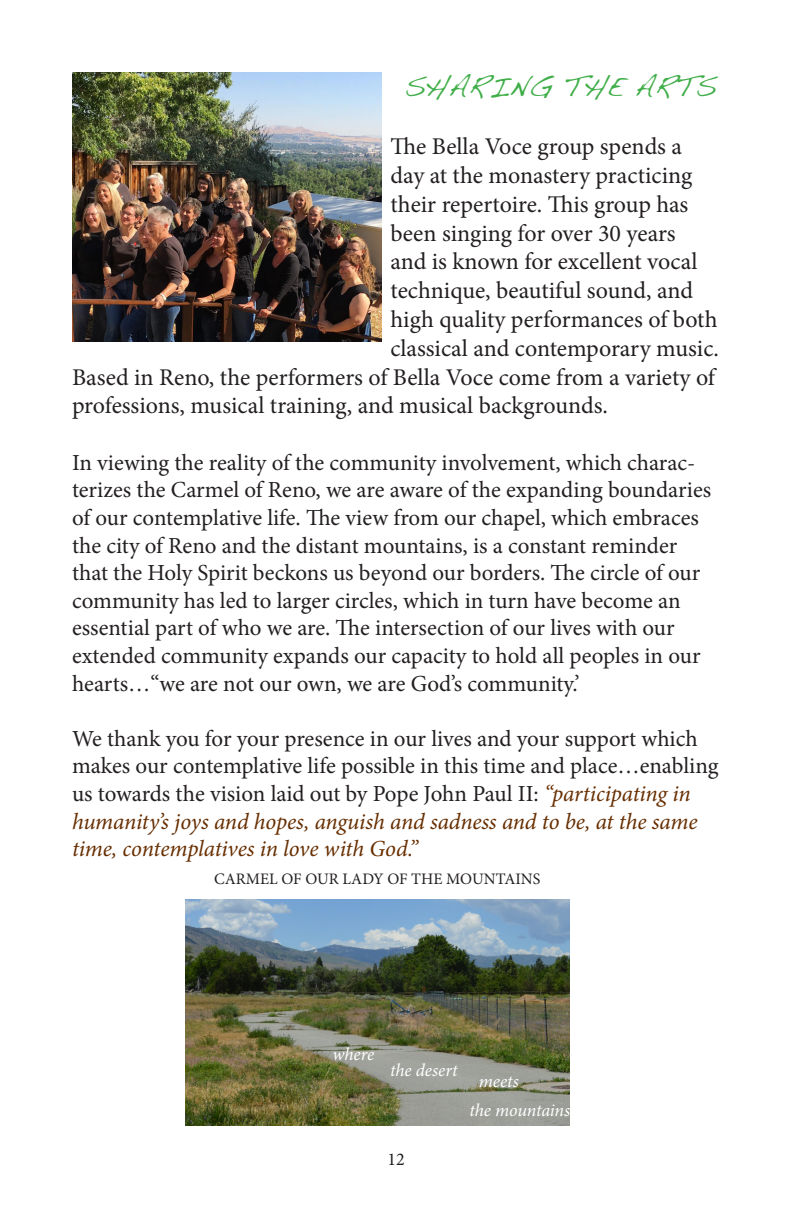
<style>
.page{position:relative;width:792px;height:1224px;background:#fff}
.page>*{position:absolute;margin:0;border:0;box-sizing:border-box;transform-origin:0 0}
.t1{font:28px "Handwriting Dakota";color:#40ae49}
.t2{font:24px "Minion Pro";color:#231f20}
.t3{font:23px/27.6px "Minion Pro";letter-spacing:-.005em;color:#231f20}
.t4{font:italic 18px "Minion Pro";letter-spacing:-.005em;color:#fff}
.t5{font:18px "Minion Pro";color:#231f20}
.t6{font:16px "Minion Pro";color:#231f20}
.s1{font-style:italic;color:#672e00}
</style>
<div class="page">
<img style="left:72px;top:72px;width:310px;height:270px">
<img style="left:185px;top:900px;width:384px;height:226px">
<p class="t1" style="left:405px;top:70px;width:313px">SHARING THE ARTS</p>
<p class="t2" style="left:390px;top:131px;width:293px">The Bella Voce group spends a</p>
<p class="t2" style="left:390px;top:159px;width:303px">day at the monastery practicing</p>
<p class="t2" style="left:390px;top:188px;width:299px">their repertoire. This group has</p>
<p class="t2" style="left:390px;top:217px;width:287px">been singing for over 30 years</p>
<p class="t2" style="left:390px;top:246px;width:309px">and is known for excellent vocal</p>
<p class="t2" style="left:390px;top:275px;width:304px">technique, beautiful sound, and</p>
<p class="t2" style="left:390px;top:303px;width:329px">high quality performances of both</p>
<p class="t2" style="left:390px;top:332px;width:330px">classical and contemporary music.</p>
<p class="t2" style="left:72px;top:361px;width:645px">Based in Reno, the performers of Bella Voce come from a variety of</p>
<p class="t2" style="left:72px;top:390px;width:538px">professions, musical training, and musical backgrounds.</p>
<p class="t3" style="left:72px;top:449px;width:641px">In viewing the reality of the community involvement, which charac&shy;terizes the Carmel of Reno, we are aware of the expanding boundaries of our contemplative life. The view from our chapel, which embraces the city of Reno and the distant mountains, is a constant reminder that the Holy Spirit beckons us beyond our borders. The circle of our community has led to larger circles, which in turn have become an essential part of who we are. The intersection of our lives with our extended community expands our capacity to hold all peoples in our hearts…“we are not our own, we are God’s community.’</p>
<p class="t3" style="left:72px;top:725px;width:648px">We thank you for your presence in our lives and your support which makes our contemplative life possible in this time and place…enabling us towards the vision laid out by Pope John Paul II: <span class="s1">“participating in humanity’s joys and hopes, anguish and sadness and to be, at the same time, contemplatives in love with God.”</span></p>
<p class="t6" style="left:214px;top:868px;width:328px">CARMEL OF OUR LADY OF THE MOUNTAINS</p>
<p class="t4" style="left:333px;top:1042px;width:43px">where</p>
<p class="t4" style="left:390px;top:1058px;width:69px">the desert</p>
<p class="t4" style="left:479px;top:1069px;width:41px">meets</p>
<p class="t4" style="left:469px;top:1098px;width:102px">the mountains</p>
<p class="t5" style="left:387px;top:1147px;width:19px">12</p>
</div>
